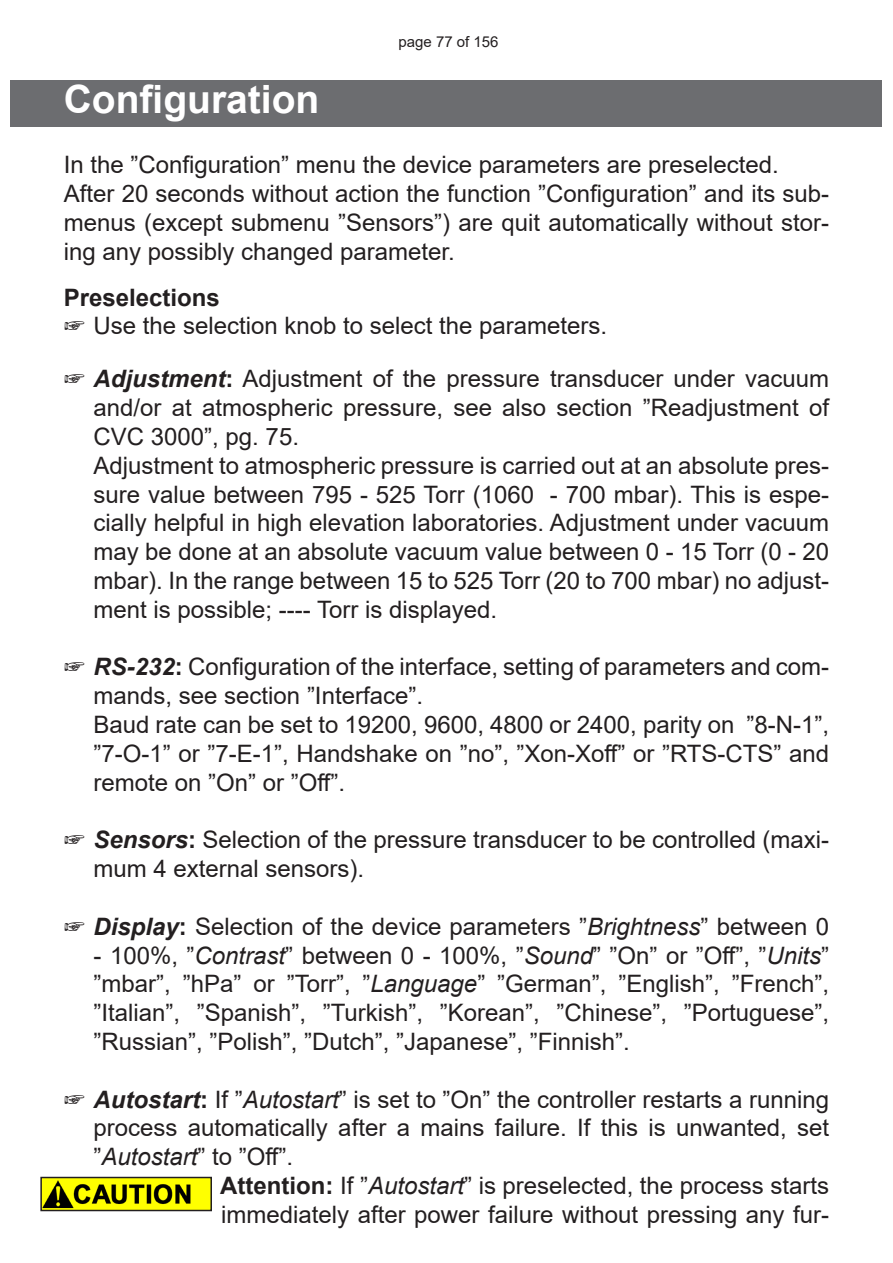
<style>
.page{position:relative;width:893px;height:1263px;background:#fff}
.page>*{position:absolute;margin:0;border:0;box-sizing:border-box;transform-origin:0 0}
.kapitelus-mega26{font:700 39px "Arial";color:#fff}
.handus-mega16{font:24px/28.8px "Arial";color:#231f20;text-align:justify}
.textus-mega16{font:24px/28.8px "Arial";color:#231f20;text-align:justify}
.text30us-mega16{font:24px/28.8px "Arial";color:#231f20}
.textus-mega16-2{font:700 24px "Arial";color:#231f20}
.t1{font:15px "Arial";color:#231f20}
.s1{font-family:"Arial Unicode MS"}
.s2{font-weight:700;font-style:italic}
.s3{font-weight:700}
.s4{font-style:italic}
</style>
<div class="page">
<div style="left:11px;top:80px;width:871px;height:46px;background:#6c6d70"></div>
<img style="left:43px;top:1180px;width:166px;height:28px">
<div style="left:40px;top:1177px;width:172px;height:34px;border:2px solid #231f20"></div>
<p class="t1" style="left:398px;top:31px;width:102px">page 77 of 156</p>
<p class="kapitelus-mega26" style="left:64px;top:72px;width:257px">Configuration</p>
<p class="textus-mega16" style="left:64px;top:150px;width:716px">In the ”Configuration” menu the device parameters are preselected.</p>
<p class="textus-mega16" style="left:64px;top:179px;width:767px">After 20 seconds without action the function ”Configuration” and its sub&shy;menus (except submenu ”Sensors”) are quit automatically without stor&shy;ing any possibly changed parameter.</p>
<p class="textus-mega16-2" style="left:64px;top:280px;width:158px">Preselections</p>
<p class="handus-mega16" style="left:64px;top:311px;width:545px"><span class="s1">☞</span> Use the selection knob to select the parameters.</p>
<p class="handus-mega16" style="left:94px;top:364px;width:737px;text-indent:-30px"><span class="s1">☞</span> <span class="s2">Adjustment</span><span class="s3">:</span> Adjustment of the pressure transducer under vacuum and/or at atmospheric pressure, see also section ”Readjustment of CVC 3000”, pg. 75.</p>
<p class="handus-mega16" style="left:94px;top:451px;width:737px">Adjustment to atmospheric pressure is carried out at an absolute pres&shy;sure value between 795 - 525 Torr (1060 - 700 mbar). This is espe&shy;cially helpful in high elevation laboratories. Adjustment under vacuum may be done at an absolute vacuum value between 0 - 15 Torr (0 - 20 mbar). In the range between 15 to 525 Torr (20 to 700 mbar) no adjust&shy;ment is possible; ---- Torr is displayed.</p>
<p class="handus-mega16" style="left:94px;top:652px;width:737px;text-indent:-30px"><span class="s1">☞</span> <span class="s2">RS-232</span><span class="s3">:</span> Configuration of the interface, setting of parameters and com&shy;mands, see section ”Interface”.</p>
<p class="handus-mega16" style="left:94px;top:710px;width:737px">Baud rate can be set to 19200, 9600, 4800 or 2400, parity on ”8-N-1”, ”7-O-1” or ”7-E-1”, Handshake on ”no”, ”Xon-Xoff” or ”RTS-CTS” and remote on ”On” or ”Off”.</p>
<p class="handus-mega16" style="left:94px;top:825px;width:737px;text-indent:-30px"><span class="s1">☞</span> <span class="s2">Sensors</span><span class="s3">:</span> Selection of the pressure transducer to be controlled (maxi&shy;mum 4 external sensors).</p>
<p class="handus-mega16" style="left:64px;top:912px;width:767px"><span class="s1">☞</span> <span class="s2">Display</span><span class="s3">:</span> Selection of the device parameters ”<span class="s4">Brightness</span>” between 0</p>
<p class="handus-mega16" style="left:94px;top:940px;width:737px">- 100%, ”<span class="s4">Contrast</span>” between 0 - 100%, ”<span class="s4">Sound</span>” ”On” or ”Off”, ”<span class="s4">Units</span>” ”mbar”, ”hPa” or ”Torr”, ”<span class="s4">Language</span>” ”German”, ”English”, ”French”, ”Italian”, ”Spanish”, ”Turkish”, ”Korean”, ”Chinese”, ”Portuguese”, ”Russian”, ”Polish”, ”Dutch”, ”Japanese”, ”Finnish”.</p>
<p class="handus-mega16" style="left:94px;top:1084px;width:737px;text-indent:-30px"><span class="s1">☞</span> <span class="s2">Autostart</span><span class="s3">:</span> If ”<span class="s4">Autostart</span>” is set to ”On” the controller restarts a running process automatically after a mains failure. If this is unwanted, set ”<span class="s4">Autostart</span>” to ”Off”.</p>
<p class="text30us-mega16" style="left:220px;top:1171px;width:610px"><span class="s3">Attention:</span> If ”<span class="s4">Autostart</span>” is preselected, the process starts immediately after power failure without pressing any fur-</p>
</div>
